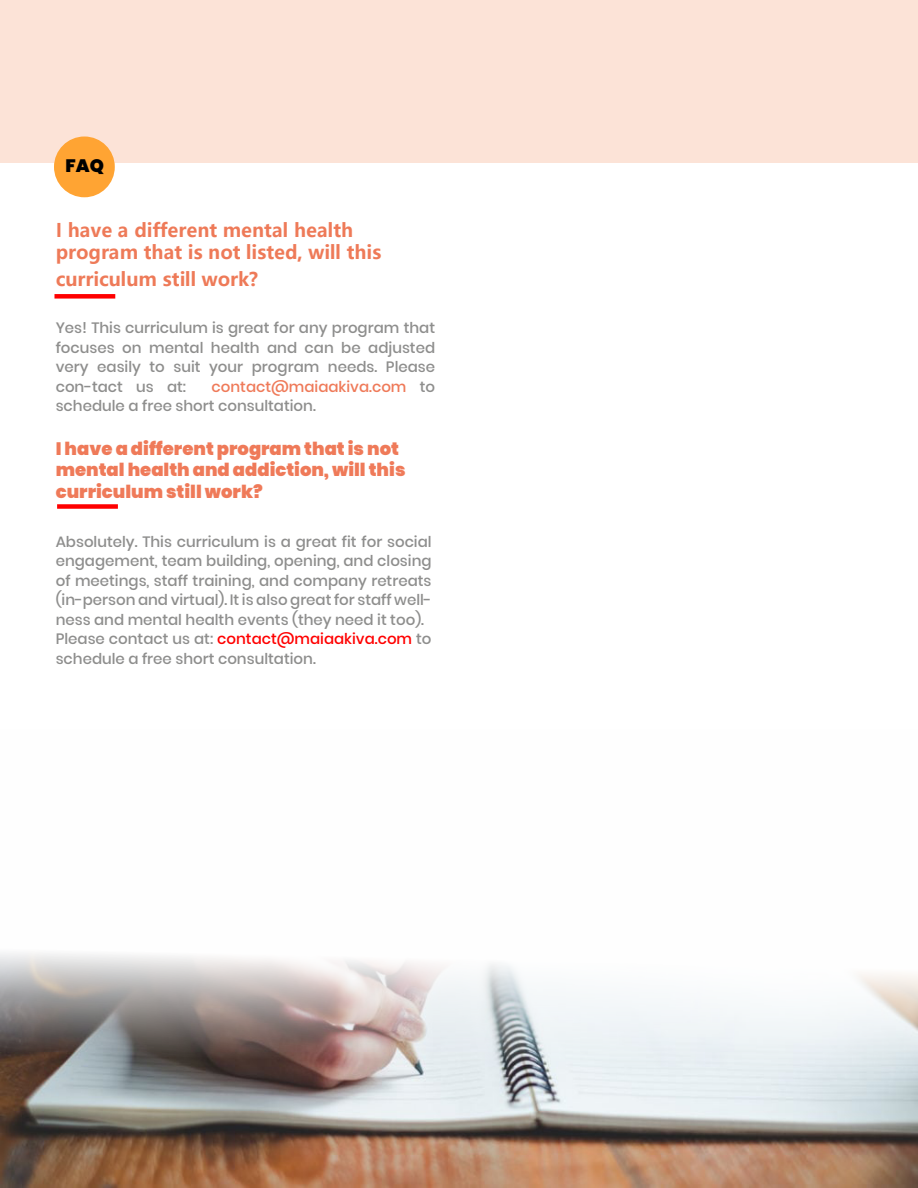
<style>
.page{position:relative;width:918px;height:1188px;background:#fff}
.page>*{position:absolute;margin:0;border:0;box-sizing:border-box;transform-origin:0 0}
.t1{font:700 18.75px/22.5px "Microsoft Ya Hei UI";color:#ee7a58}
.t2{font:900 18px/21.6px "Poppins";color:#ef7a59}
.t3{font:900 18px "Poppins";color:#000}
.t4{font:500 15px/19.5px "Poppins";color:#8e8e8d}
.s1{color:#ef7a59}
.s2{color:#f00}
</style>
<div class="page">
<img style="left:0;top:953px;width:918px;height:235px">
<div style="left:0;top:0;width:918px;height:162px;background:#fce3d7"></div>
<div style="left:54px;top:137px;width:61px;height:60px;background:#ffa433;border-radius:50%"></div>
<div style="left:54px;top:294px;width:61px;height:5px;background:#f00"></div>
<div style="left:57px;top:504px;width:61px;height:5px;background:#f00"></div>
<p class="t3" style="left:66px;top:156px;width:40px">FAQ</p>
<p class="t1" style="left:56px;top:218px;width:327px">I have a different mental health program that is not listed, will this</p>
<p class="t1" style="left:56px;top:267px;width:204px">curriculum still work?</p>
<p class="t4" style="left:56px;top:318px;width:381px;text-align:justify">Yes! This curriculum is great for any program that focuses on mental health and can be adjusted very easily to suit your program needs. Please con-tact us at:</p>
<p class="t4" style="left:56px;top:377px;width:381px;text-indent:156px"><span class="s1">contact@maiaakiva.com</span> to schedule a free short consultation.</p>
<p class="t2" style="left:56px;top:438px;width:351px">I have a different program that is not mental health and addiction, will this curriculum still work?</p>
<p class="t4" style="left:56px;top:532px;width:377px">Absolutely. This curriculum is a great fit for social engagement, team building, opening, and closing of meetings, staff training, and company retreats (in-person and virtual). It is also great for staff well&shy;ness and mental health events (they need it too).<br>Please contact us at: <span class="s2">contact@maiaakiva.com</span> to schedule a free short consultation.</p>
</div>
